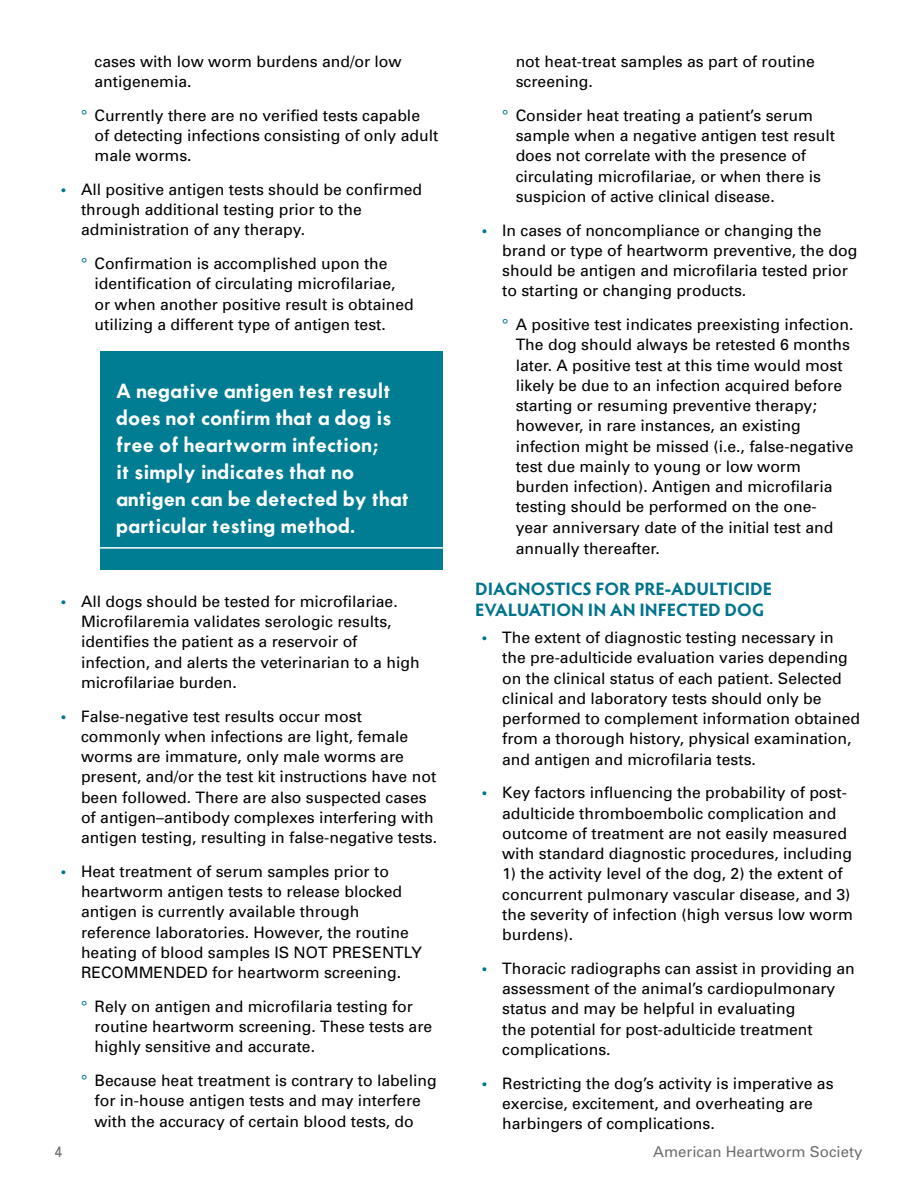
<style>
.page{position:relative;width:918px;height:1188px;background:#fff}
.page>*{position:absolute;margin:0;border:0;box-sizing:border-box;transform-origin:0 0}
.t1{font:600 18px/27px "Futura";color:#fff}
.t2{font:700 18px/21.6px "Hypatia Sans Pro";color:#00748d}
.t3{font:15.75px/20.2px "Univers";color:#000}
.t4{font:15px "Univers";color:#6d6e71}
.s1{color:#00748d}
.s2{font-weight:700;color:#00748d}
</style>
<div class="page">
<div style="left:100px;top:352px;width:343px;height:218px;background:#007d93"></div>
<hr style="left:100px;top:547px;width:343px;height:2px;background:#fff">
<p class="t3" style="left:94px;top:51px;width:309px">cases with low worm burdens and/or low antigenemia.</p>
<p class="t3" style="left:94px;top:105px;width:345px;text-indent:-13px"><span class="s1">°</span> Currently there are no verified tests capable of detecting infections consisting of only adult male worms.</p>
<p class="t3" style="left:81px;top:179px;width:343px;text-indent:-20px"><span class="s2">•</span> All positive antigen tests should be confirmed through additional testing prior to the administration of any therapy.</p>
<p class="t3" style="left:94px;top:253px;width:321px;text-indent:-13px"><span class="s1">°</span> Confirmation is accomplished upon the identification of circulating microfilariae, or when another positive result is obtained utilizing a different type of antigen test.</p>
<p class="t1" style="left:116px;top:377px;width:294px">A negative antigen test result does not confirm that a dog is free of heartworm infection;<br>it simply indicates that no antigen can be detected by that particular testing method.</p>
<p class="t3" style="left:81px;top:591px;width:340px;text-indent:-20px"><span class="s2">•</span> All dogs should be tested for microfilariae.<br>Microfilaremia validates serologic results, identifies the patient as a reservoir of infection, and alerts the veterinarian to a high microfilariae burden.</p>
<p class="t3" style="left:81px;top:706px;width:358px;text-indent:-20px"><span class="s2">•</span> False-negative test results occur most commonly when infections are light, female worms are immature, only male worms are present, and/or the test kit instructions have not been followed. There are also suspected cases of antigen–antibody complexes interfering with antigen testing, resulting in false-negative tests.</p>
<p class="t3" style="left:81px;top:861px;width:342px;text-indent:-20px"><span class="s2">•</span> Heat treatment of serum samples prior to heartworm antigen tests to release blocked antigen is currently available through reference laboratories. However, the routine heating of blood samples IS NOT PRESENTLY RECOMMENDED for heartworm screening.</p>
<p class="t3" style="left:95px;top:996px;width:339px;text-indent:-13px"><span class="s1">°</span> Rely on antigen and microfilaria testing for routine heartworm screening. These tests are highly sensitive and accurate.</p>
<p class="t3" style="left:81px;top:1070px;width:357px;text-align:center"><span class="s1">°</span> Because heat treatment is contrary to labeling for in-house antigen tests and may interfere with the accuracy of certain blood tests, do</p>
<p class="t3" style="left:516px;top:51px;width:301px">not heat-treat samples as part of routine screening.</p>
<p class="t3" style="left:516px;top:105px;width:321px;text-indent:-13px"><span class="s1">°</span> Consider heat treating a patient’s serum sample when a negative antigen test result does not correlate with the presence of circulating microfilariae, or when there is suspicion of active clinical disease.</p>
<p class="t3" style="left:502px;top:220px;width:357px;text-indent:-20px"><span class="s2">•</span> In cases of noncompliance or changing the brand or type of heartworm preventive, the dog should be antigen and microfilaria tested prior to starting or changing products.</p>
<p class="t3" style="left:516px;top:314px;width:339px;text-indent:-13px"><span class="s1">°</span> A positive test indicates preexisting infection.<br>The dog should always be retested 6 months later. A positive test at this time would most likely be due to an infection acquired before starting or resuming preventive therapy; however, in rare instances, an existing infection might be missed (i.e., false-negative test due mainly to young or low worm burden infection). Antigen and microfilaria testing should be performed on the one-<br>year anniversary date of the initial test and annually thereafter.</p>
<p class="t2" style="left:475px;top:577px;width:299px">DIAGNOSTICS FOR PRE-ADULTICIDE<br>EVALUATION IN AN INFECTED DOG</p>
<p class="t3" style="left:502px;top:627px;width:359px;text-indent:-20px"><span class="s2">•</span> The extent of diagnostic testing necessary in the pre-adulticide evaluation varies depending on the clinical status of each patient. Selected clinical and laboratory tests should only be performed to complement information obtained from a thorough history, physical examination, and antigen and microfilaria tests.</p>
<p class="t3" style="left:502px;top:782px;width:352px;text-indent:-20px"><span class="s2">•</span> Key factors influencing the probability of post&shy;adulticide thromboembolic complication and outcome of treatment are not easily measured with standard diagnostic procedures, including</p>
<p class="t3" style="left:502px;top:863px;width:352px">1) the activity level of the dog, 2) the extent of concurrent pulmonary vascular disease, and 3) the severity of infection (high versus low worm burdens).</p>
<p class="t3" style="left:502px;top:958px;width:354px;text-indent:-20px"><span class="s2">•</span> Thoracic radiographs can assist in providing an assessment of the animal’s cardiopulmonary status and may be helpful in evaluating<br>the potential for post-adulticide treatment complications.</p>
<p class="t3" style="left:502px;top:1073px;width:333px;text-indent:-20px"><span class="s2">•</span> Restricting the dog’s activity is imperative as exercise, excitement, and overheating are harbingers of complications.</p>
<p class="t4" style="left:54px;top:1142px;width:10px">4</p>
<p class="t4" style="left:653px;top:1142px;width:211px">American Heartworm Society</p>
</div>
